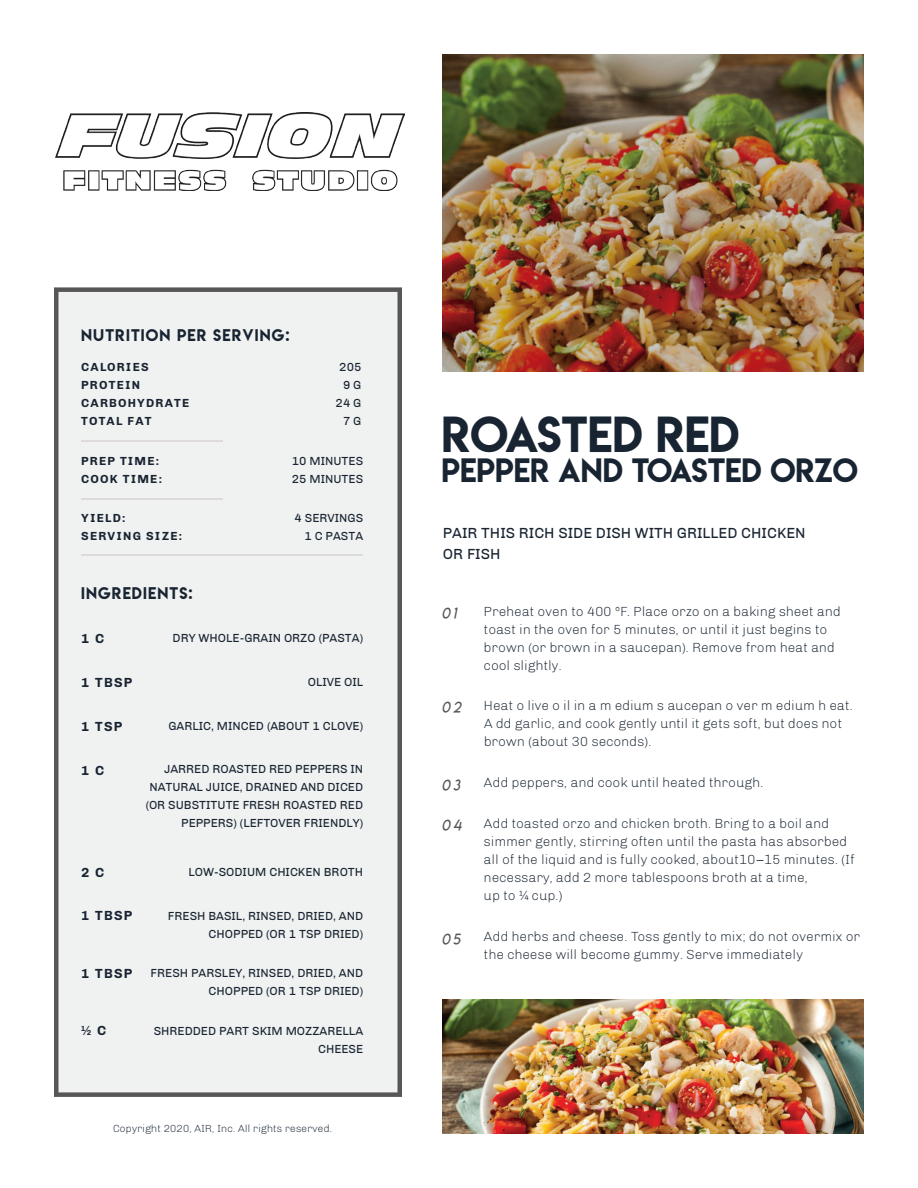
<style>
.page{position:relative;width:918px;height:1188px;background:#fff}
.page>*{position:absolute;margin:0;border:0;box-sizing:border-box;transform-origin:0 0}
.t1{font:45px "Lemon Milk";color:#182431}
.t2{font:30px "Lemon Milk";color:#182431}
.t3{font:15px/21px "Chivo";color:#182431}
.t4{font:15px "Lemon Milk";letter-spacing:.075em;color:#182431}
.t5{font:15px "Lemon Milklightitalic";letter-spacing:.2em;color:#565656}
.t6{font:300 13.5px/18px "Chivo";color:#182431}
.t7{font:700 13.5px "Chivo";letter-spacing:.1em;color:#182431}
.t8{font:12px/18px "Chivo";color:#182431;text-align:right}
.t9{font:700 12px/18px "Chivo";letter-spacing:.1em;color:#182431}
.t10{font:300 10.5px "Chivo";color:#182431}
</style>
<div class="page">
<div style="left:54px;top:287px;width:348px;height:810px;background:#f0f1f1"></div>
<hr style="left:81px;top:440px;width:141px;height:2px;background:#dcdbda">
<hr style="left:81px;top:554px;width:282px;height:2px;background:#dcdbda">
<hr style="left:81px;top:498px;width:141px;height:2px;background:#dcdbda">
<img style="left:443px;top:54px;width:421px;height:317px">
<img style="left:443px;top:1000px;width:421px;height:134px">
<img style="left:56px;top:112px;width:349px;height:78px">
<p class="t4" style="left:81px;top:324px;width:210px">NUTRITION PER SERVING:</p>
<p class="t9" style="left:81px;top:357px;width:110px">CALORIES<br>PROTEIN<br>CARBOHYDRATE<br>TOTAL FAT</p>
<p class="t8" style="left:336px;top:357px;width:27px">205<br>9 G<br>24 G<br>7 G</p>
<p class="t9" style="left:81px;top:452px;width:82px">PREP TIME:<br>COOK TIME:</p>
<p class="t8" style="left:292px;top:452px;width:73px;text-align:left">10 MINUTES<br>25 MINUTES</p>
<p class="t9" style="left:81px;top:509px;width:102px">YIELD:<br>SERVING SIZE:</p>
<p class="t8" style="left:295px;top:509px;width:70px">4 SERVINGS<br>1 C PASTA</p>
<p class="t4" style="left:81px;top:583px;width:113px">INGREDIENTS:</p>
<p class="t7" style="left:81px;top:631px;width:25px">1 C</p>
<p class="t8" style="left:173px;top:629px;width:192px">DRY WHOLE-GRAIN ORZO (PASTA)</p>
<p class="t7" style="left:81px;top:675px;width:53px">1 TBSP</p>
<p class="t8" style="left:308px;top:673px;width:57px">OLIVE OIL</p>
<p class="t7" style="left:81px;top:719px;width:43px">1 TSP</p>
<p class="t8" style="left:168px;top:717px;width:196px">GARLIC, MINCED (ABOUT 1 CLOVE)</p>
<p class="t8" style="left:146px;top:760px;width:219px">JARRED ROASTED RED PEPPERS IN<br>NATURAL JUICE, DRAINED AND DICED (OR SUBSTITUTE FRESH ROASTED RED<br>PEPPERS) (LEFTOVER FRIENDLY)</p>
<p class="t7" style="left:81px;top:762px;width:25px">1 C</p>
<p class="t7" style="left:81px;top:865px;width:25px">2 C</p>
<p class="t8" style="left:188px;top:863px;width:176px">LOW-SODIUM CHICKEN BROTH</p>
<p class="t8" style="left:168px;top:907px;width:197px">FRESH BASIL, RINSED, DRIED, AND<br>CHOPPED (OR 1 TSP DRIED)</p>
<p class="t7" style="left:81px;top:908px;width:53px">1 TBSP</p>
<p class="t7" style="left:81px;top:965px;width:53px">1 TBSP</p>
<p class="t7" style="left:81px;top:1023px;width:27px">½ C</p>
<p class="t8" style="left:151px;top:964px;width:214px">FRESH PARSLEY, RINSED, DRIED, AND<br>CHOPPED (OR 1 TSP DRIED)</p>
<p class="t8" style="left:154px;top:1021px;width:211px">SHREDDED PART SKIM MOZZARELLA<br>CHEESE</p>
<p class="t10" style="left:113px;top:1123px;width:221px">Copyright 2020, AIR, Inc. All rights reserved.</p>
<h1 class="t1" style="left:442px;top:402px;width:299px">ROASTED RED</h1>
<h2 class="t2" style="left:442px;top:449px;width:418px">PEPPER AND TOASTED ORZO</h2>
<p class="t3" style="left:443px;top:523px;width:364px">PAIR THIS RICH SIDE DISH WITH GRILLED CHICKEN<br>OR FISH</p>
<p class="t5" style="left:441px;top:604px;width:16px">01</p>
<p class="t6" style="left:484px;top:602px;width:359px">Preheat oven to 400 ºF. Place orzo on a baking sheet and toast in the oven for 5 minutes, or until it just begins to brown (or brown in a saucepan). Remove from heat and cool slightly.</p>
<p class="t5" style="left:441px;top:698px;width:21px">02</p>
<p class="t6" style="left:484px;top:696px;width:371px">Heat o live o il in a m edium s aucepan o ver m edium h eat.<br>A dd garlic, and cook gently until it gets soft, but does not brown (about 30 seconds).</p>
<p class="t5" style="left:441px;top:776px;width:20px">03</p>
<p class="t6" style="left:484px;top:774px;width:281px">Add peppers, and cook until heated through.</p>
<p class="t5" style="left:441px;top:816px;width:21px">04</p>
<p class="t6" style="left:484px;top:814px;width:372px">Add toasted orzo and chicken broth. Bring to a boil and simmer gently, stirring often until the pasta has absorbed all of the liquid and is fully cooked, about10–15 minutes. (If necessary, add 2 more tablespoons broth at a time,<br>up to ¼ cup.)</p>
<p class="t5" style="left:441px;top:930px;width:20px">05</p>
<p class="t6" style="left:484px;top:928px;width:378px">Add herbs and cheese. Toss gently to mix; do not overmix or the cheese will become gummy. Serve immediately</p>
</div>
